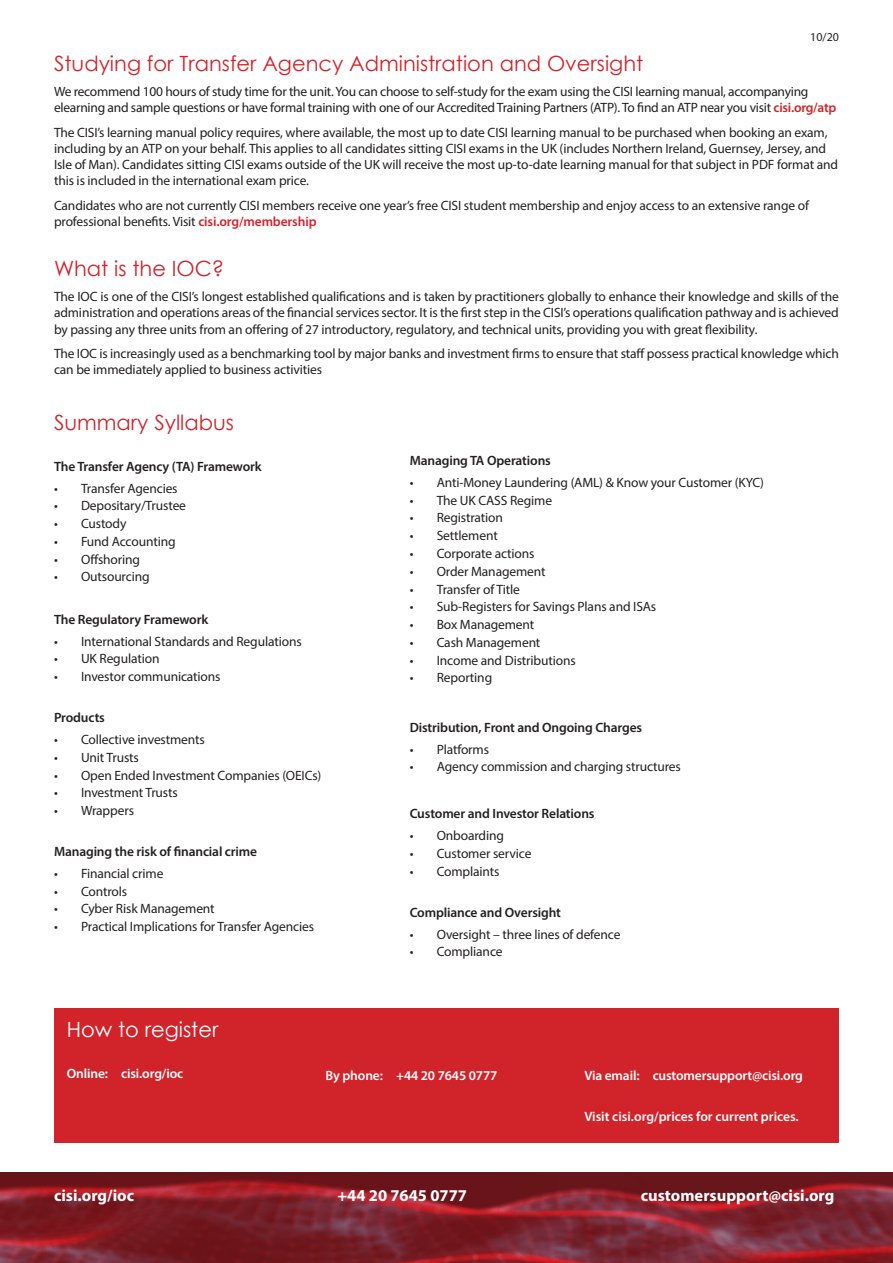
<style>
.page{position:relative;width:893px;height:1263px;background:#fff}
.page>*{position:absolute;margin:0;border:0;box-sizing:border-box;transform-origin:0 0}
.t1{font:21px "Century Gothic";color:#d1232a}
.t2{font:21px "Century Gothic";color:#fff}
.t3{font:700 16.5px "Myriad Pro";color:#fff}
.t4{font:13.5px/16.2px "Myriad Pro";letter-spacing:-.01em;color:#231f20}
.t5{font:600 13.5px "Myriad Pro";letter-spacing:-.01em;color:#231f20}
.t6{font:600 13.5px "Myriad Pro";letter-spacing:-.01em;color:#fff}
.t7{font:12px "Myriad Pro";color:#231f20}
.s1{font-weight:600;color:#d1232a}
</style>
<div class="page">
<div style="left:54px;top:1008px;width:785px;height:135px;background:#d1232a"></div>
<img style="left:0;top:1172px;width:893px;height:91px">
<p class="t7" style="left:810px;top:29px;width:30px">10/20</p>
<h1 class="t1" style="left:54px;top:49px;width:591px">Studying for Transfer Agency Administration and Oversight</h1>
<p class="t4" style="left:54px;top:83px;width:784px">We recommend 100 hours of study time for the unit. You can choose to self-study for the exam using the CISI learning manual, accompanying elearning and sample questions or have formal training with one of our Accredited Training Partners (ATP). To find an ATP near you visit <span class="s1">cisi.org/atp</span></p>
<p class="t4" style="left:54px;top:124px;width:786px">The CISI’s learning manual policy requires, where available, the most up to date CISI learning manual to be purchased when booking an exam, including by an ATP on your behalf. This applies to all candidates sitting CISI exams in the UK (includes Northern Ireland, Guernsey, Jersey, and Isle of Man). Candidates sitting CISI exams outside of the UK will receive the most up-to-date learning manual for that subject in PDF format and this is included in the international exam price.</p>
<p class="t4" style="left:54px;top:197px;width:756px">Candidates who are not currently CISI members receive one year’s free CISI student membership and enjoy access to an extensive range of professional benefits. Visit <span class="s1">cisi.org/membership</span></p>
<h1 class="t1" style="left:54px;top:254px;width:172px">What is the IOC?</h1>
<p class="t4" style="left:54px;top:288px;width:786px;text-align:justify">The IOC is one of the CISI’s longest established qualifications and is taken by practitioners globally to enhance their knowledge and skills of the administration and operations areas of the financial services sector. It is the first step in the CISI’s operations qualification pathway and is achieved by passing any three units from an offering of 27 introductory, regulatory, and technical units, providing you with great flexibility.</p>
<p class="t4" style="left:54px;top:345px;width:786px">The IOC is increasingly used as a benchmarking tool by major banks and investment firms to ensure that staff possess practical knowledge which can be immediately applied to business activities</p>
<h1 class="t1" style="left:54px;top:407px;width:182px">Summary Syllabus</h1>
<p class="t5" style="left:54px;top:457px;width:209px">The Transfer Agency (TA) Framework</p>
<p class="t4" style="left:54px;top:480px;width:125px">• Transfer Agencies</p>
<p class="t4" style="left:54px;top:497px;width:134px">• Depositary/Trustee</p>
<p class="t4" style="left:54px;top:515px;width:74px">• Custody</p>
<p class="t4" style="left:54px;top:533px;width:123px">• Fund Accounting</p>
<p class="t4" style="left:54px;top:551px;width:88px">• Offshoring</p>
<p class="t4" style="left:54px;top:568px;width:97px">• Outsourcing</p>
<p class="t5" style="left:54px;top:610px;width:156px">The Regulatory Framework</p>
<p class="t4" style="left:54px;top:633px;width:249px">• International Standards and Regulations</p>
<p class="t4" style="left:54px;top:650px;width:107px">• UK Regulation</p>
<p class="t4" style="left:54px;top:668px;width:168px">• Investor communications</p>
<p class="t5" style="left:54px;top:709px;width:52px">Products</p>
<p class="t4" style="left:54px;top:731px;width:152px">• Collective investments</p>
<p class="t4" style="left:54px;top:749px;width:86px">• Unit Trusts</p>
<p class="t4" style="left:54px;top:767px;width:269px">• Open Ended Investment Companies (OEICs)</p>
<p class="t4" style="left:54px;top:784px;width:125px">• Investment Trusts</p>
<p class="t4" style="left:54px;top:802px;width:82px">• Wrappers</p>
<p class="t5" style="left:54px;top:843px;width:205px">Managing the risk of financial crime</p>
<p class="t4" style="left:54px;top:865px;width:111px">• Financial crime</p>
<p class="t4" style="left:54px;top:883px;width:75px">• Controls</p>
<p class="t4" style="left:54px;top:901px;width:162px">• Cyber Risk Management</p>
<p class="t4" style="left:54px;top:918px;width:262px">• Practical Implications for Transfer Agencies</p>
<p class="t5" style="left:410px;top:452px;width:143px">Managing TA Operations</p>
<p class="t4" style="left:410px;top:474px;width:356px">• Anti-Money Laundering (AML) &amp; Know your Customer (KYC)</p>
<p class="t4" style="left:410px;top:492px;width:144px">• The UK CASS Regime</p>
<p class="t4" style="left:410px;top:510px;width:95px">• Registration</p>
<p class="t4" style="left:410px;top:527px;width:90px">• Settlement</p>
<p class="t4" style="left:410px;top:545px;width:126px">• Corporate actions</p>
<p class="t4" style="left:410px;top:563px;width:137px">• Order Management</p>
<p class="t4" style="left:410px;top:581px;width:112px">• Transfer of Title</p>
<p class="t4" style="left:410px;top:598px;width:248px">• Sub-Registers for Savings Plans and ISAs</p>
<p class="t4" style="left:410px;top:616px;width:126px">• Box Management</p>
<p class="t4" style="left:410px;top:634px;width:132px">• Cash Management</p>
<p class="t4" style="left:410px;top:652px;width:168px">• Income and Distributions</p>
<p class="t4" style="left:410px;top:669px;width:84px">• Reporting</p>
<p class="t5" style="left:410px;top:718px;width:234px">Distribution, Front and Ongoing Charges</p>
<p class="t4" style="left:410px;top:741px;width:81px">• Platforms</p>
<p class="t4" style="left:410px;top:759px;width:273px">• Agency commission and charging structures</p>
<p class="t5" style="left:410px;top:805px;width:186px">Customer and Investor Relations</p>
<p class="t4" style="left:410px;top:827px;width:96px">• Onboarding</p>
<p class="t4" style="left:410px;top:845px;width:123px">• Customer service</p>
<p class="t4" style="left:410px;top:863px;width:91px">• Complaints</p>
<p class="t5" style="left:410px;top:903px;width:153px">Compliance and Oversight</p>
<p class="t4" style="left:410px;top:926px;width:212px">• Oversight – three lines of defence</p>
<p class="t4" style="left:410px;top:943px;width:94px">• Compliance</p>
<h1 class="t2" style="left:67px;top:1014px;width:153px">How to register</h1>
<p class="t6" style="left:67px;top:1064px;width:118px">Online: cisi.org/ioc</p>
<p class="t6" style="left:326px;top:1067px;width:173px">By phone: +44 20 7645 0777</p>
<p class="t6" style="left:584px;top:1067px;width:220px">Via email: customersupport@cisi.org</p>
<p class="t6" style="left:584px;top:1108px;width:216px">Visit cisi.org/prices for current prices.</p>
<p class="t3" style="left:54px;top:1184px;width:82px">cisi.org/ioc</p>
<p class="t3" style="left:337px;top:1184px;width:131px">+44 20 7645 0777</p>
<p class="t3" style="left:641px;top:1184px;width:195px">customersupport@cisi.org</p>
</div>
